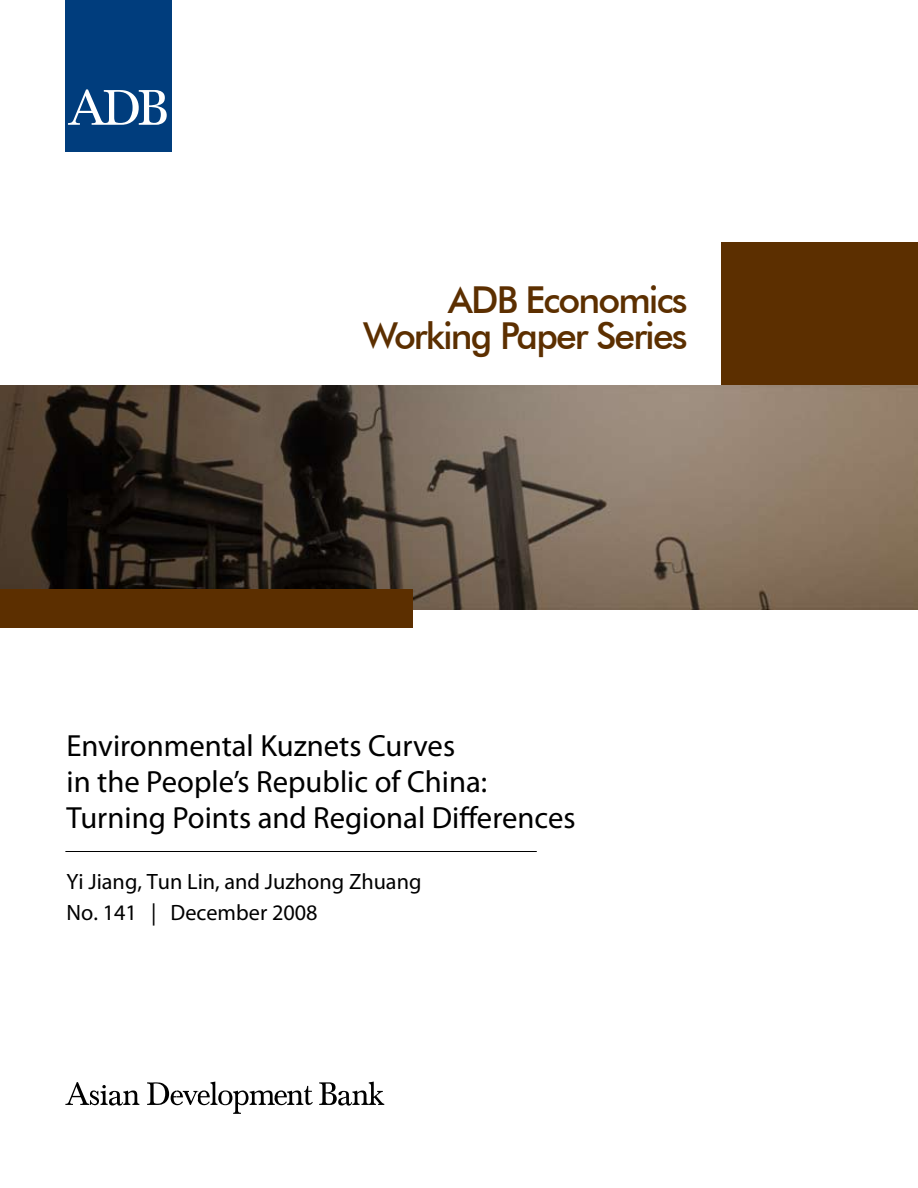
<style>
.page{position:relative;width:918px;height:1188px;background:#fff}
.page>*{position:absolute;margin:0;border:0;box-sizing:border-box;transform-origin:0 0}
.t1{font:500 37.05px/36px "Futura BT";letter-spacing:-.05em;color:#5c2f00;text-align:right}
.t2{font:30.75px/36px "Myriad Pro";color:#000}
.t3{font:22.2px/30.8px "Myriad Pro";color:#000}
</style>
<div class="page">
<div style="left:721px;top:243px;width:197px;height:143px;background:#5c2f00"></div>
<img style="left:0;top:385px;width:918px;height:224px">
<div style="left:0;top:589px;width:413px;height:38px;background:#5c2f00"></div>
<hr style="left:65px;top:851px;width:472px;height:1px;background:#000">
<div style="left:65px;top:0;width:107px;height:151px;background:#003d7d"></div>
<svg style="left:68px;top:89px;width:99px;height:36px"></svg>
<svg style="left:65px;top:1082px;width:319px;height:32px"></svg>
<p class="t1" style="left:363px;top:285px;width:326px">ADB Economics<br>Working Paper Series</p>
<p class="t2" style="left:67px;top:730px;width:511px">Environmental Kuznets Curves<br>in the People’s Republic of China:<br>Turning Points and Regional Differences</p>
<p class="t3" style="left:67px;top:868px;width:356px">Yi Jiang, Tun Lin, and Juzhong Zhuang<br>No. 141 | December 2008</p>
</div>
